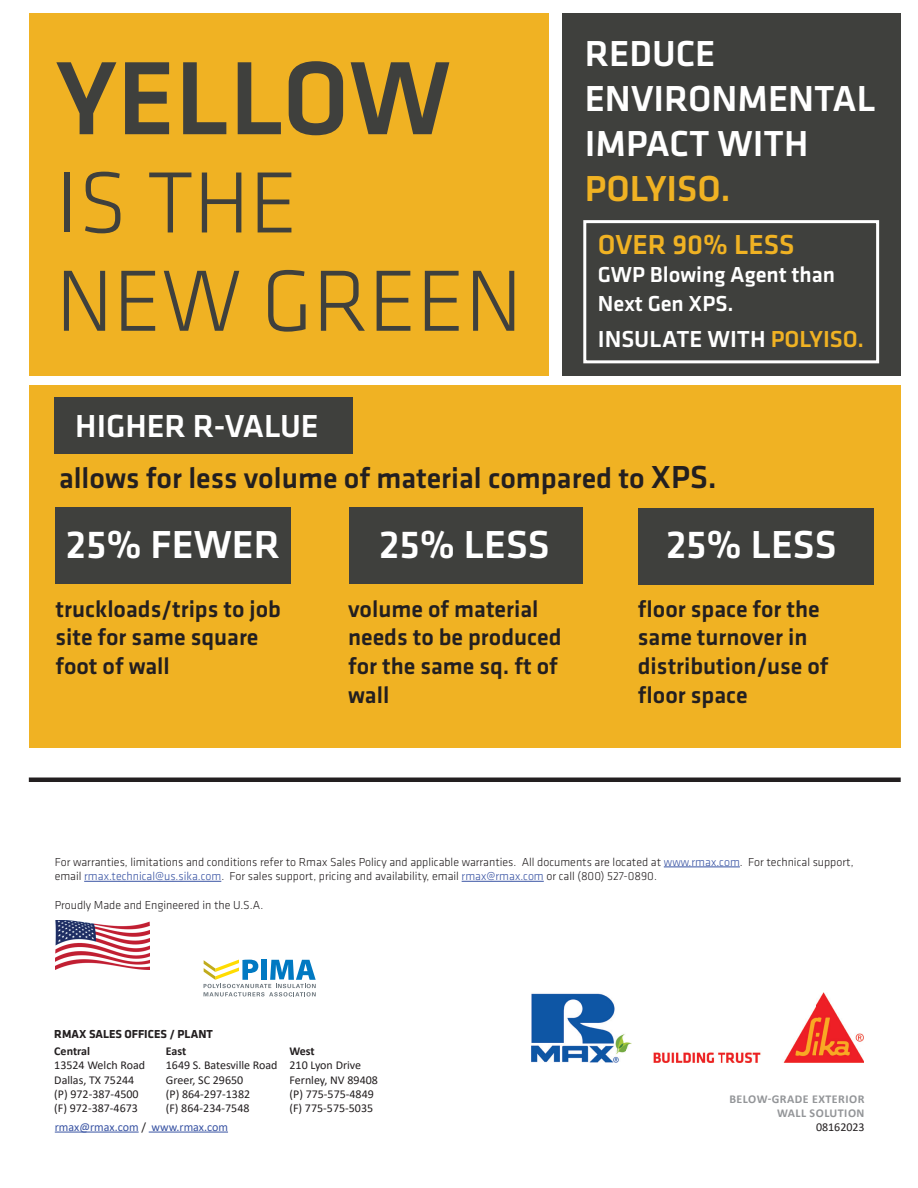
<style>
.page{position:relative;width:918px;height:1188px;background:#fff}
.page>*{position:absolute;margin:0;border:0;box-sizing:border-box;transform-origin:0 0}
.t1{font:500 108px "Klavika";color:#3f403d}
.t2{font:300 90px/98.2px "Klavika";color:#3f403d}
.t3{font:500 40.5px "Klavika";color:#fff}
.t4{font:500 37.5px/45px "Klavika";color:#fff}
.t5{font:500 37.5px "Klavika";color:#f0b223}
.t6{font:500 33px "Klavika";color:#fff}
.t7{font:500 30px "Klavika";color:#231f20}
.t8{font:500 28.5px "Klavika";color:#f0b223}
.t9{font:500 24px/28.8px "Klavika";color:#231f20}
.t10{font:500 24px "Klavika";color:#fff}
.t11{font:500 22.5px/28.8px "Klavika";color:#fff}
.t12{font:300 12px/14.4px "Klavika";color:#231f20}
.t13{font:12px/14.4px "Calibri";color:#231f20}
.t14{font:700 12px/14.4px "Calibri";letter-spacing:.04em;color:#939598;text-align:right}
.t15{font:12px "Calibri";color:#3853a3}
.t16{font:700 12px "Klavika";color:#231f20}
.t17{font:700 12px "Calibri";letter-spacing:-.005em;color:#231f20}
.s1{color:#f0b223}
.s2{font-size:33px}
.s3{color:#3853a3}
.s4{color:#231f20}
</style>
<div class="page">
<div style="left:562px;top:14px;width:339px;height:362px;background:#3f403d"></div>
<div style="left:29px;top:14px;width:520px;height:362px;background:#f0b223"></div>
<div style="left:29px;top:385px;width:872px;height:362px;background:#f0b223"></div>
<hr style="left:664px;top:867px;width:76px;height:1px;background:#3853a3">
<hr style="left:84px;top:881px;width:137px;height:1px;background:#3853a3">
<hr style="left:462px;top:881px;width:82px;height:1px;background:#3853a3">
<img style="left:56px;top:920px;width:93px;height:49px">
<img style="left:531px;top:993px;width:333px;height:69px">
<hr style="left:55px;top:1132px;width:84px;height:1px;background:#3853a3">
<hr style="left:149px;top:1132px;width:79px;height:1px;background:#3853a3">
<svg style="left:204px;top:960px;width:112px;height:36px"></svg>
<div style="left:55px;top:398px;width:298px;height:56px;background:#3f403d"></div>
<div style="left:638px;top:508px;width:235px;height:77px;background:#3f403d"></div>
<div style="left:349px;top:508px;width:234px;height:76px;background:#3f403d"></div>
<div style="left:56px;top:508px;width:235px;height:76px;background:#3f403d"></div>
<hr style="left:29px;top:778px;width:872px;height:4px;background:#231f20">
<div style="left:583px;top:220px;width:296px;height:143px;border:3px solid #fff"></div>
<h1 class="t1" style="left:56px;top:25px;width:397px">YELLOW</h1>
<h2 class="t2" style="left:56px;top:153px;width:468px">IS THE<br>NEW GREEN</h2>
<h3 class="t6" style="left:75px;top:404px;width:245px">HIGHER R-VALUE</h3>
<h3 class="t4" style="left:585px;top:30px;width:292px">REDUCE<br>ENVIRONMENTAL<br>IMPACT WITH</h3>
<h3 class="t5" style="left:585px;top:163px;width:148px">POLYISO.</h3>
<h3 class="t8" style="left:598px;top:225px;width:198px">OVER 90% LESS</h3>
<h3 class="t11" style="left:598px;top:260px;width:239px">GWP Blowing Agent than<br>Next Gen XPS.</h3>
<h3 class="t10" style="left:598px;top:323px;width:268px">INSULATE WITH <span class="s1">POLYISO.</span></h3>
<h3 class="t7" style="left:59px;top:458px;width:659px">allows for less volume of material compared to <span class="s2">XPS.</span></h3>
<h3 class="t3" style="left:66px;top:517px;width:216px">25% FEWER</h3>
<h3 class="t3" style="left:382px;top:517px;width:169px"><span class="s1">25%</span>LESS</h3>
<h3 class="t3" style="left:666px;top:517px;width:172px">25% LESS</h3>
<h3 class="t9" style="left:56px;top:594px;width:227px">truckloads/trips to job site for same square foot of wall</h3>
<h3 class="t9" style="left:348px;top:594px;width:215px">volume of material needs to be produced for the same sq. ft of wall</h3>
<h3 class="t9" style="left:638px;top:594px;width:192px">floor space for the same turnover in distribution/use of floor space</h3>
<p class="t12" style="left:55px;top:854px;width:801px">For warranties, limitations and conditions refer to Rmax Sales Policy and applicable warranties. All documents are located at <span class="s3">www.rmax.com</span>. For technical support, email <span class="s3">rmax.technical@us.sika.com</span>. For sales support, pricing and availability, email <span class="s3">rmax@rmax.com</span> or call (800) 527-0890.</p>
<p class="t12" style="left:55px;top:898px;width:210px">Proudly Made and Engineered in the U.S.A.</p>
<p class="t16" style="left:54px;top:1025px;width:160px">RMAX SALES OFFICES / PLANT</p>
<p class="t17" style="left:54px;top:1042px;width:37px">Central</p>
<p class="t13" style="left:54px;top:1058px;width:92px">13524 Welch Road<br>Dallas, TX 75244 (P) 972-387-4500 (F) 972-387-4673</p>
<p class="t17" style="left:166px;top:1042px;width:22px">East</p>
<p class="t13" style="left:166px;top:1058px;width:113px">1649 S. Batesville Road<br>Greer, SC 29650<br>(P) 864-297-1382<br>(F) 864-234-7548</p>
<p class="t15" style="left:55px;top:1118px;width:175px">rmax@rmax.com <span class="s4">/</span> www.rmax.com</p>
<p class="t17" style="left:290px;top:1042px;width:27px">West</p>
<p class="t13" style="left:290px;top:1058px;width:90px">210 Lyon Drive<br>Fernley, NV 89408 (P) 775-575-4849 (F) 775-575-5035</p>
<p class="t14" style="left:729px;top:1091px;width:137px">BELOW-GRADE EXTERIOR<br>WALL SOLUTION</p>
<p class="t13" style="left:816px;top:1120px;width:50px">08162023</p>
</div>
